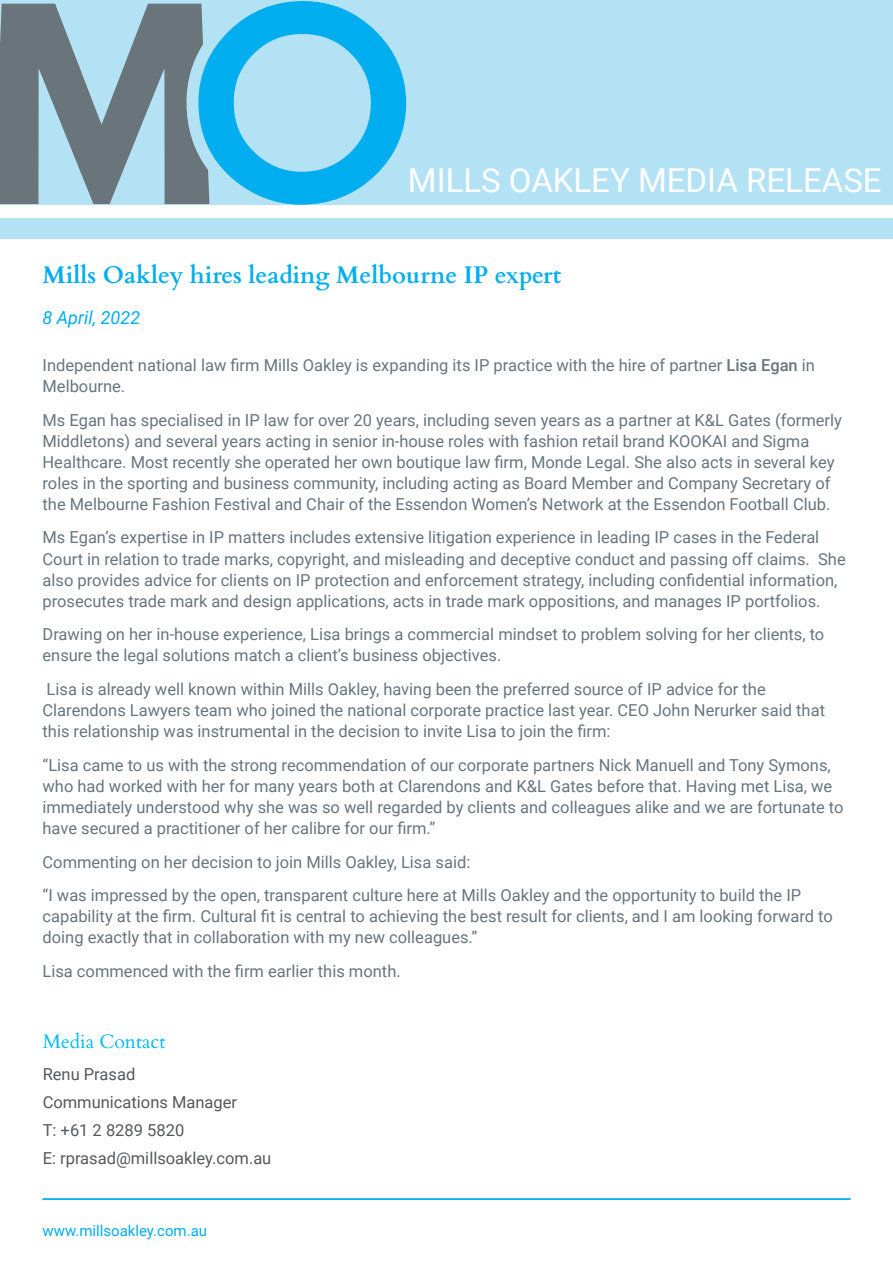
<style>
.page{position:relative;width:893px;height:1263px;background:#fff}
.page>*{position:absolute;margin:0;border:0;box-sizing:border-box;transform-origin:0 0}
.t1{font:33px "Roboto";color:#fff}
.Body_Copy{font:700 24px "Cardo";color:#00aeef}
.Heading{font:19.5px "Cardo";color:#00baf1}
.Body_Copy-2{font:italic 18px "Roboto";color:#00aeef}
.Body_Copy-3{font:16.5px/21px "Roboto";color:#68757d}
.Body_Copy-4{font:16.5px "Roboto";color:#57585a}
.t2{font:15px "Roboto";color:#00aeef}
.s1{font-weight:500}
</style>
<div class="page">
<hr style="left:43px;top:1198px;width:807px;height:2px;background:#00aeef">
<div style="left:0;top:0;width:893px;height:239px;background:#b4e2f5"></div>
<svg style="left:0;top:1px;width:406px;height:204px"></svg>
<div style="left:0;top:206px;width:893px;height:12px;background:#fff"></div>
<h1 class="t1" style="left:408px;top:157px;width:475px">MILLS OAKLEY MEDIA RELEASE</h1>
<p class="Body_Copy" style="left:43px;top:256px;width:520px">Mills Oakley hires leading Melbourne IP expert</p>
<p class="Body_Copy-2" style="left:43px;top:305px;width:99px">8 April, 2022</p>
<p class="Body_Copy-3" style="left:43px;top:354px;width:774px">Independent national law firm Mills Oakley is expanding its IP practice with the hire of partner <span class="s1">Lisa Egan</span> in<br>Melbourne.</p>
<p class="Body_Copy-3" style="left:43px;top:409px;width:801px">Ms Egan has specialised in IP law for over 20 years, including seven years as a partner at K&amp;L Gates (formerly Middletons) and several years acting in senior in-house roles with fashion retail brand KOOKAI and Sigma Healthcare. Most recently she operated her own boutique law firm, Monde Legal. She also acts in several key roles in the sporting and business community, including acting as Board Member and Company Secretary of the Melbourne Fashion Festival and Chair of the Essendon Women’s Network at the Essendon Football Club.</p>
<p class="Body_Copy-3" style="left:43px;top:526px;width:805px">Ms Egan’s expertise in IP matters includes extensive litigation experience in leading IP cases in the Federal Court in relation to trade marks, copyright, and misleading and deceptive conduct and passing off claims. She also provides advice for clients on IP protection and enforcement strategy, including confidential information, prosecutes trade mark and design applications, acts in trade mark oppositions, and manages IP portfolios.</p>
<p class="Body_Copy-3" style="left:43px;top:623px;width:783px">Drawing on her in-house experience, Lisa brings a commercial mindset to problem solving for her clients, to ensure the legal solutions match a client’s business objectives.</p>
<p class="Body_Copy-3" style="left:43px;top:678px;width:784px">Lisa is already well known within Mills Oakley, having been the preferred source of IP advice for the<br>Clarendons Lawyers team who joined the national corporate practice last year. CEO John Nerurker said that this relationship was instrumental in the decision to invite Lisa to join the firm:</p>
<p class="Body_Copy-3" style="left:43px;top:754px;width:802px">“Lisa came to us with the strong recommendation of our corporate partners Nick Manuell and Tony Symons, who had worked with her for many years both at Clarendons and K&amp;L Gates before that. Having met Lisa, we immediately understood why she was so well regarded by clients and colleagues alike and we are fortunate to have secured a practitioner of her calibre for our firm.”</p>
<p class="Body_Copy-3" style="left:43px;top:850px;width:429px">Commenting on her decision to join Mills Oakley, Lisa said:</p>
<p class="Body_Copy-3" style="left:43px;top:884px;width:792px">“I was impressed by the open, transparent culture here at Mills Oakley and the opportunity to build the IP capability at the firm. Cultural fit is central to achieving the best result for clients, and I am looking forward to doing exactly that in collaboration with my new colleagues.”</p>
<p class="Body_Copy-3" style="left:43px;top:960px;width:360px">Lisa commenced with the firm earlier this month.</p>
<p class="Heading" style="left:43px;top:1026px;width:124px">Media Contact</p>
<p class="Body_Copy-4" style="left:43px;top:1063px;width:94px">Renu Prasad</p>
<p class="Body_Copy-4" style="left:43px;top:1091px;width:196px">Communications Manager</p>
<p class="Body_Copy-4" style="left:43px;top:1118px;width:143px">T: +61 2 8289 5820</p>
<p class="Body_Copy-4" style="left:43px;top:1146px;width:230px">E: rprasad@millsoakley.com.au</p>
<p class="t2" style="left:43px;top:1220px;width:166px">www.millsoakley.com.au</p>
</div>
